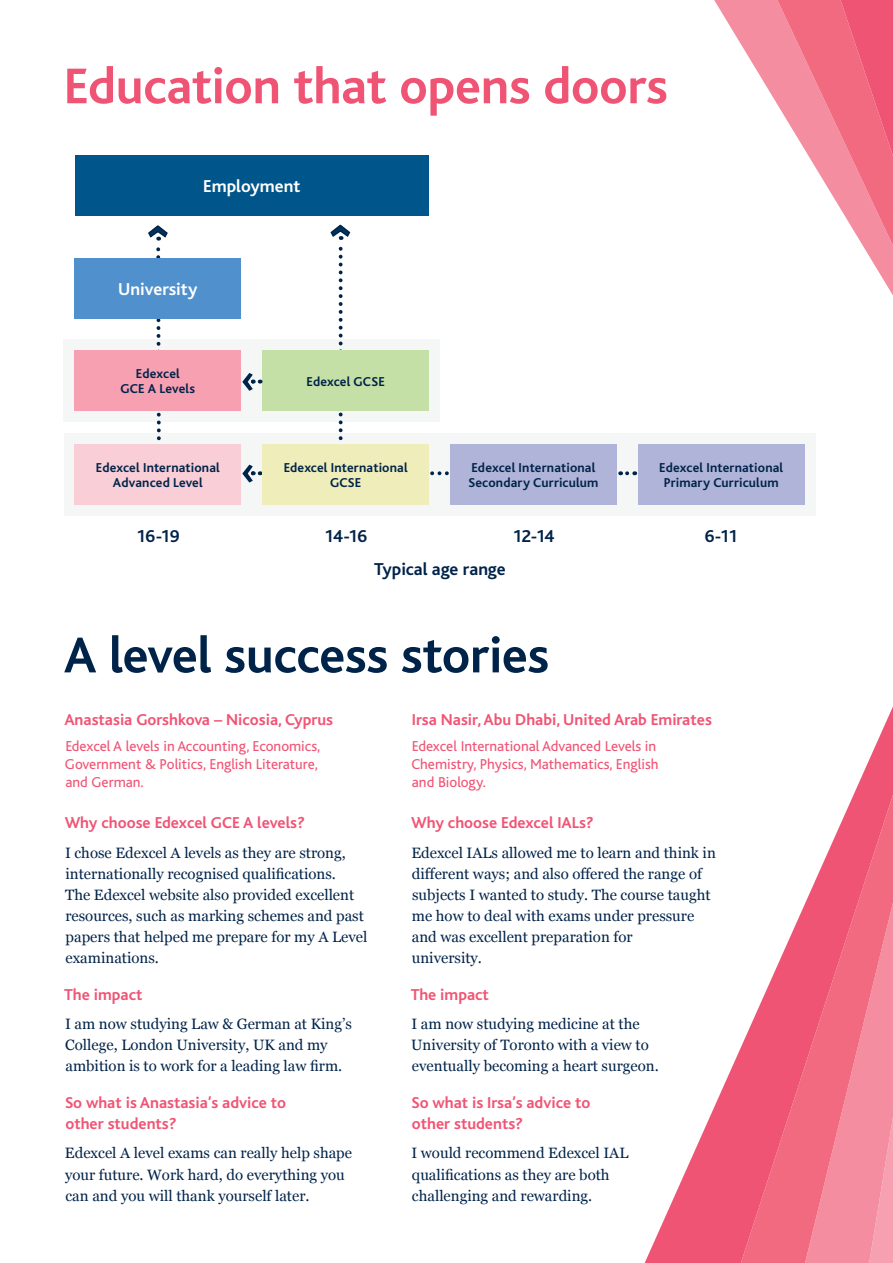
<style>
.page{position:relative;width:893px;height:1263px;background:#fff}
.page>*{position:absolute;margin:0;border:0;box-sizing:border-box;transform-origin:0 0}
.t1{font:700 52.5px "Bliss";letter-spacing:-.005em;color:#f05474}
.t2{font:700 52.5px "Bliss";letter-spacing:-.01em;color:#002349}
.t3{font:700 18px "Bliss";letter-spacing:-.01em;color:#002349}
.t4{font:700 18px "Bliss";color:#fff}
.t5{font:700 16.5px/21px "Bliss";color:#f05474}
.t6{font:15px/21px "Georgia";color:#002349}
.t7{font:15px/18px "Bliss";color:#f05474}
.t8{font:700 13.5px/15px "Bliss";letter-spacing:.01em;color:#002349;text-align:center}
</style>
<div class="page">
<svg style="left:645px;top:706px;width:248px;height:557px"></svg>
<svg style="left:714px;top:0;width:179px;height:295px"></svg>
<svg style="left:777px;top:0;width:116px;height:246px"></svg>
<div style="left:64px;top:339px;width:376px;height:83px;background:#f5f6f6"></div>
<div style="left:64px;top:433px;width:751px;height:82px;background:#f5f6f6"></div>
<svg style="left:147px;top:225px;width:22px;height:216px"></svg>
<svg style="left:330px;top:224px;width:21px;height:217px"></svg>
<div style="left:75px;top:350px;width:166px;height:61px;background:#f6a0b2"></div>
<div style="left:263px;top:350px;width:166px;height:61px;background:#c5e0a6"></div>
<div style="left:75px;top:444px;width:166px;height:60px;background:#f9ced6"></div>
<div style="left:638px;top:444px;width:166px;height:60px;background:#b1b4d9"></div>
<div style="left:75px;top:258px;width:166px;height:60px;background:#5090cc"></div>
<div style="left:75px;top:155px;width:354px;height:60px;background:#00568a"></div>
<svg style="left:620px;top:471px;width:7px;height:4px"></svg>
<svg style="left:242px;top:465px;width:19px;height:17px"></svg>
<svg style="left:430px;top:471px;width:17px;height:4px"></svg>
<div style="left:263px;top:444px;width:166px;height:60px;background:#efedba"></div>
<div style="left:450px;top:444px;width:166px;height:60px;background:#b1b4d9"></div>
<svg style="left:242px;top:373px;width:19px;height:18px"></svg>
<h1 class="t1" style="left:64px;top:59px;width:606px">Education that opens doors</h1>
<p class="t4" style="left:203px;top:177px;width:99px">Employment</p>
<p class="t4" style="left:118px;top:280px;width:81px">University</p>
<p class="t8" style="left:121px;top:367px;width:76px">Edexcel<br>GCE A Levels</p>
<p class="t8" style="left:307px;top:374px;width:80px">Edexcel GCSE</p>
<p class="t8" style="left:96px;top:460px;width:125px">Edexcel International<br>Advanced Level</p>
<p class="t8" style="left:659px;top:460px;width:125px">Edexcel International<br>Primary Curriculum</p>
<p class="t8" style="left:284px;top:460px;width:125px">Edexcel International<br>GCSE</p>
<p class="t8" style="left:468px;top:460px;width:132px;text-align:left">Edexcel International<br>Secondary Curriculum</p>
<p class="t3" style="left:136px;top:527px;width:45px">16-19</p>
<p class="t3" style="left:324px;top:527px;width:45px">14-16</p>
<p class="t3" style="left:513px;top:527px;width:43px">12-14</p>
<p class="t3" style="left:705px;top:527px;width:35px">6-11</p>
<p class="t3" style="left:374px;top:560px;width:133px">Typical age range</p>
<h1 class="t2" style="left:64px;top:628px;width:487px">A level success stories</h1>
<p class="t5" style="left:64px;top:709px;width:270px">Anastasia Gorshkova – Nicosia, Cyprus</p>
<p class="t7" style="left:65px;top:738px;width:257px">Edexcel A levels in Accounting, Economics,<br>Government &amp; Politics, English Literature, and German.</p>
<p class="t5" style="left:65px;top:813px;width:242px">Why choose Edexcel GCE A levels?</p>
<p class="t6" style="left:65px;top:842px;width:304px">I chose Edexcel A levels as they are strong, internationally recognised qualifications.<br>The Edexcel website also provided excellent resources, such as marking schemes and past papers that helped me prepare for my A Level examinations.</p>
<p class="t5" style="left:64px;top:984px;width:80px">The impact</p>
<p class="t6" style="left:65px;top:1013px;width:288px">I am now studying Law &amp; German at King’s<br>College, London University, UK and my ambition is to work for a leading law firm.</p>
<p class="t5" style="left:65px;top:1092px;width:223px">So what is Anastasia’s advice to other students?</p>
<p class="t6" style="left:65px;top:1142px;width:289px">Edexcel A level exams can really help shape your future. Work hard, do everything you can and you will thank yourself later.</p>
<p class="t5" style="left:412px;top:709px;width:301px">Irsa Nasir, Abu Dhabi, United Arab Emirates</p>
<p class="t7" style="left:411px;top:738px;width:249px">Edexcel International Advanced Levels in<br>Chemistry, Physics, Mathematics, English and Biology.</p>
<p class="t5" style="left:411px;top:813px;width:184px">Why choose Edexcel IALs?</p>
<p class="t6" style="left:411px;top:842px;width:306px">Edexcel IALs allowed me to learn and think in different ways; and also offered the range of subjects I wanted to study. The course taught me how to deal with exams under pressure and was excellent preparation for<br>university.</p>
<p class="t5" style="left:411px;top:984px;width:80px">The impact</p>
<p class="t6" style="left:411px;top:1013px;width:249px">I am now studying medicine at the<br>University of Toronto with a view to eventually becoming a heart surgeon.</p>
<p class="t5" style="left:411px;top:1092px;width:181px">So what is Irsa’s advice to other students?</p>
<p class="t6" style="left:411px;top:1142px;width:218px">I would recommend Edexcel IAL qualifications as they are both challenging and rewarding.</p>
</div>
